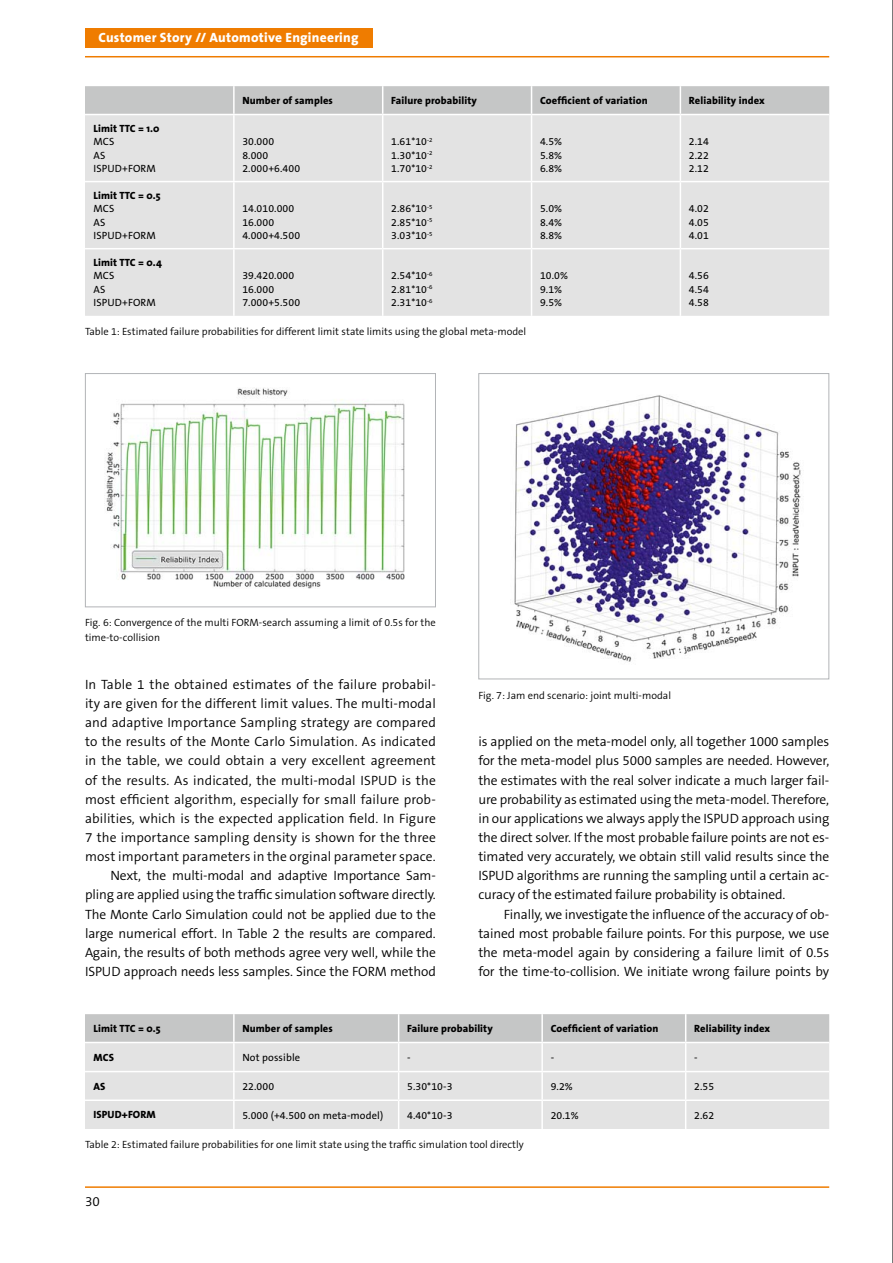
<style>
.page{position:relative;width:893px;height:1263px;background:#fff}
.page>*{position:absolute;margin:0;border:0;box-sizing:border-box;transform-origin:0 0}
.t1{font:300 13.5px/19.2px "The Sans B4";color:#000;text-align:justify}
.t2{font:800 13.5px "The Sans";letter-spacing:.02em;color:#fff}
.t3{font:10.5px/13.5px "The Sans B5 Plain";letter-spacing:.01em;color:#000;text-align:justify}
.t4{font:300 10.5px/15px "The Sans B4";color:#000}
.t5{font:800 10.5px "The Sans";letter-spacing:.01em;color:#000}
</style>
<div class="page">
<hr style="left:85px;top:56px;width:744px;height:1px;background:#ef7c00">
<hr style="left:85px;top:1186px;width:744px;height:2px;background:#ef7c00">
<div style="left:85px;top:29px;width:287px;height:19px;background:#ef7c00"></div>
<img style="left:104px;top:388px;width:301px;height:200px">
<div style="left:85px;top:373px;width:351px;height:234px;border:1px solid #b2b4b7"></div>
<div style="left:85px;top:115px;width:148px;height:201px;background:#e3e3e3"></div>
<div style="left:235px;top:115px;width:594px;height:201px;background:#e3e3e3"></div>
<svg style="left:85px;top:86px;width:744px;height:28px;background:#c6c7c7"></svg>
<hr style="left:382px;top:115px;width:1px;height:66px;background:#fff">
<hr style="left:531px;top:115px;width:1px;height:66px;background:#fff">
<hr style="left:680px;top:115px;width:1px;height:66px;background:#fff">
<hr style="left:85px;top:181px;width:298px;height:1px;background:#fff">
<hr style="left:383px;top:181px;width:148px;height:1px;background:#fff">
<hr style="left:382px;top:182px;width:1px;height:66px;background:#fff">
<hr style="left:531px;top:181px;width:149px;height:1px;background:#fff">
<hr style="left:531px;top:182px;width:1px;height:66px;background:#fff">
<hr style="left:680px;top:181px;width:149px;height:1px;background:#fff">
<hr style="left:680px;top:182px;width:1px;height:66px;background:#fff">
<hr style="left:85px;top:248px;width:298px;height:1px;background:#fff">
<hr style="left:383px;top:248px;width:148px;height:1px;background:#fff">
<hr style="left:382px;top:249px;width:1px;height:67px;background:#fff">
<hr style="left:531px;top:248px;width:149px;height:1px;background:#fff">
<hr style="left:531px;top:249px;width:1px;height:67px;background:#fff">
<hr style="left:680px;top:248px;width:149px;height:1px;background:#fff">
<hr style="left:680px;top:249px;width:1px;height:67px;background:#fff">
<svg style="left:85px;top:1014px;width:744px;height:115px;background:#ddd"></svg>
<img style="left:514px;top:395px;width:287px;height:267px">
<div style="left:478px;top:373px;width:351px;height:306px;border:1px solid #b2b4b7"></div>
<hr style="left:892px;top:0;width:1px;height:1263px;background:#000">
<p class="t2" style="left:99px;top:32px;width:261px">Customer Story // Automotive Engineering</p>
<p class="t5" style="left:242px;top:96px;width:92px">Number of samples</p>
<p class="t5" style="left:391px;top:96px;width:87px">Failure probability</p>
<p class="t5" style="left:540px;top:96px;width:109px">Coefficient of variation</p>
<p class="t5" style="left:689px;top:96px;width:78px">Reliability index</p>
<p class="t5" style="left:94px;top:124px;width:68px">Limit TTC = 1.0</p>
<p class="t3" style="left:94px;top:135px;width:64px;text-align:left">MCS<br>AS<br>ISPUD+FORM</p>
<p class="t3" style="left:242px;top:135px;width:59px;text-align:left">30.000<br>8.000<br>2.000+6.400</p>
<p class="t3" style="left:391px;top:135px;width:43px">1.61*10<sup>-2<br></sup>1.30*10<sup>-2<br></sup>1.70*10<sup>-2</sup></p>
<p class="t3" style="left:540px;top:135px;width:24px">4.5% 5.8% 6.8%</p>
<p class="t3" style="left:689px;top:135px;width:22px">2.14<br>2.22<br>2.12</p>
<p class="t5" style="left:94px;top:191px;width:69px">Limit TTC = 0.5</p>
<p class="t3" style="left:94px;top:202px;width:64px;text-align:left">MCS<br>AS<br>ISPUD+FORM</p>
<p class="t3" style="left:242px;top:202px;width:59px;text-align:left">14.010.000<br>16.000<br>4.000+4.500</p>
<p class="t3" style="left:391px;top:202px;width:43px">2.86*10<sup>-5<br></sup>2.85*10<sup>-5<br></sup>3.03*10<sup>-5</sup></p>
<p class="t3" style="left:540px;top:202px;width:24px">5.0% 8.4% 8.8%</p>
<p class="t3" style="left:689px;top:202px;width:22px">4.02<br>4.05<br>4.01</p>
<p class="t5" style="left:94px;top:258px;width:70px">Limit TTC = 0.4</p>
<p class="t3" style="left:94px;top:269px;width:64px;text-align:left">MCS<br>AS<br>ISPUD+FORM</p>
<p class="t3" style="left:242px;top:269px;width:59px;text-align:left">39.420.000<br>16.000<br>7.000+5.500</p>
<p class="t3" style="left:391px;top:269px;width:43px">2.54*10<sup>-6<br></sup>2.81*10<sup>-6<br></sup>2.31*10<sup>-6</sup></p>
<p class="t3" style="left:540px;top:269px;width:30px;text-align:left">10.0%<br>9.1%<br>9.5%</p>
<p class="t3" style="left:689px;top:269px;width:22px">4.56<br>4.54<br>4.58</p>
<p class="t4" style="left:85px;top:325px;width:443px">Table 1: Estimated failure probabilities for different limit state limits using the global meta-model</p>
<p class="t4" style="left:85px;top:616px;width:352px">Fig. 6: Convergence of the multi FORM-search assuming a limit of 0.5s for the time-to-collision</p>
<p class="t1" style="left:85px;top:676px;width:352px;text-align:right">In Table 1 the obtained estimates of the failure probabil&shy;ity are given for the different limit values. The multi-modal and adaptive Importance Sampling strategy are compared to the results of the Monte Carlo Simulation. As indicated in the table, we could obtain a very excellent agreement of the results. As indicated, the multi-modal ISPUD is the most efficient algorithm, especially for small failure prob&shy;abilities, which is the expected application field. In Figure 7 the importance sampling density is shown for the three most important parameters in the orginal parameter space.<br>Next, the multi-modal and adaptive Importance Sam&shy;pling are applied using the traffic simulation software directly.<br>The Monte Carlo Simulation could not be applied due to the large numerical effort. In Table 2 the results are compared.<br>Again, the results of both methods agree very well, while the ISPUD approach needs less samples. Since the FORM method</p>
<p class="t4" style="left:478px;top:688px;width:194px">Fig. 7: Jam end scenario: joint multi-modal</p>
<p class="t1" style="left:478px;top:733px;width:352px">is applied on the meta-model only, all together 1000 samples for the meta-model plus 5000 samples are needed. However, the estimates with the real solver indicate a much larger fail&shy;ure probability as estimated using the meta-model. Therefore, in our applications we always apply the ISPUD approach using the direct solver. If the most probable failure points are not es&shy;timated very accurately, we obtain still valid results since the ISPUD algorithms are running the sampling until a certain ac&shy;curacy of the estimated failure probability is obtained.</p>
<p class="t1" style="left:478px;top:905px;width:352px;text-indent:26px">Finally, we investigate the influence of the accuracy of ob&shy;tained most probable failure points. For this purpose, we use the meta-model again by considering a failure limit of 0.5s for the time-to-collision. We initiate wrong failure points by</p>
<p class="t5" style="left:94px;top:1024px;width:69px">Limit TTC = 0.5</p>
<p class="t5" style="left:242px;top:1024px;width:92px">Number of samples</p>
<p class="t5" style="left:407px;top:1024px;width:87px">Failure probability</p>
<p class="t5" style="left:551px;top:1024px;width:109px">Coefficient of variation</p>
<p class="t5" style="left:694px;top:1024px;width:77px">Reliability index</p>
<p class="t5" style="left:94px;top:1053px;width:22px">MCS</p>
<p class="t3" style="left:242px;top:1051px;width:59px">Not possible</p>
<p class="t3" style="left:407px;top:1051px;width:5px">-</p>
<p class="t3" style="left:551px;top:1051px;width:5px">-</p>
<p class="t3" style="left:694px;top:1051px;width:5px">-</p>
<p class="t5" style="left:94px;top:1082px;width:14px">AS</p>
<p class="t3" style="left:242px;top:1079px;width:33px">22.000</p>
<p class="t3" style="left:407px;top:1079px;width:47px">5.30*10-3</p>
<p class="t3" style="left:551px;top:1079px;width:24px">9.2%</p>
<p class="t3" style="left:694px;top:1079px;width:22px">2.55</p>
<p class="t5" style="left:94px;top:1111px;width:64px">ISPUD+FORM</p>
<p class="t3" style="left:242px;top:1108px;width:142px">5.000 (+4.500 on meta-model)</p>
<p class="t3" style="left:407px;top:1108px;width:47px">4.40*10-3</p>
<p class="t3" style="left:551px;top:1108px;width:30px">20.1%</p>
<p class="t3" style="left:694px;top:1108px;width:22px">2.62</p>
<p class="t4" style="left:85px;top:1138px;width:440px">Table 2: Estimated failure probabilities for one limit state using the traffic simulation tool directly</p>
<p class="t1" style="left:85px;top:1192px;width:16px">30</p>
</div>
